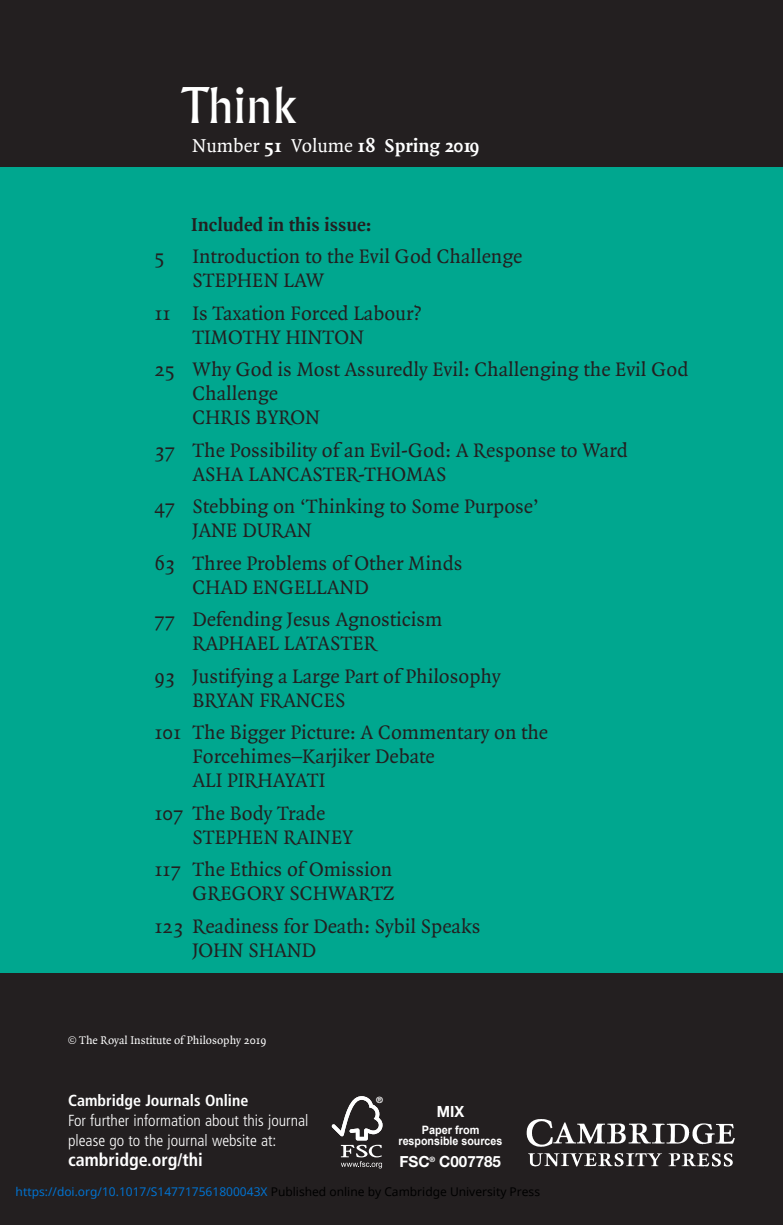
<style>
.page{position:relative;width:783px;height:1225px;background:#fff}
.page>*{position:absolute;margin:0;border:0;box-sizing:border-box;transform-origin:0 0}
.t1{font:48px "Albertus";color:#fff}
.t2{font:21px/24px "Quadraat OT";color:#231f20}
.t3{font:700 20px "Quadraat OT";color:#fff}
.t4{font:700 20px "Quadraat OT";color:#231f20}
.t5{font:700 condensed 18px "Frutiger";color:#fff}
.t6{font:300 condensed 16px/20px "Frutiger";color:#fff}
.t7{font:700 15.4px "Helvetica Neue";color:#fff}
.t8{font:700 15.4px "Helvetica Neue";color:#fff;scale:.95 1}
.t9{font:12px "Noto Sans";color:#0172cf}
.t10{font:12px "Quadraat OT";color:#fff}
.t11{font:700 11.6px/11.6px "Arial";color:#fff;text-align:center;scale:.95 1}
.t12{font:700 8.8px "Helvetica Neue";color:#fff}
.s1{font-weight:400}
.s2{font-weight:700}
.s3{color:#000}
</style>
<div class="page">
<div style="left:0;top:0;width:782px;height:1225px;background:#00a78f"></div>
<div style="left:0;top:0;width:782px;height:166px;background:#231f20"></div>
<div style="left:0;top:973px;width:782px;height:252px;background:#231f20"></div>
<img style="left:526px;top:1119px;width:209px;height:48px">
<svg style="left:331px;top:1096px;width:51px;height:72px"></svg>
<p class="t1" style="left:180px;top:86px;width:119px">Think</p>
<p class="t3" style="left:192px;top:138px;width:289px"><span class="s1">Number</span> 51 <span class="s1">Volume</span> 18 Spring 2019</p>
<p class="t4" style="left:191px;top:216px;width:182px">Included in this issue:</p>
<p class="t2" style="left:154px;top:246px;width:12px">5</p>
<p class="t2" style="left:192px;top:246px;width:331px">Introduction to the Evil God Challenge<br>STEPHEN LAW</p>
<p class="t2" style="left:192px;top:302px;width:230px;text-indent:-38px">11 Is Taxation Forced Labour?<br>TIMOTHY HINTON</p>
<p class="t2" style="left:192px;top:359px;width:497px;text-indent:-38px">25 Why God is Most Assuredly Evil: Challenging the Evil God<br>Challenge<br>CHRIS BYRON</p>
<p class="t2" style="left:192px;top:439px;width:437px;text-indent:-38px">37 The Possibility of an Evil-God: A Response to Ward<br>ASHA LANCASTER-THOMAS</p>
<p class="t2" style="left:192px;top:496px;width:348px;text-indent:-38px">47 Stebbing on ‘Thinking to Some Purpose’<br>JANE DURAN</p>
<p class="t2" style="left:192px;top:552px;width:271px;text-indent:-38px">63 Three Problems of Other Minds<br>CHAD ENGELLAND</p>
<p class="t2" style="left:192px;top:609px;width:251px;text-indent:-38px">77 Defending Jesus Agnosticism<br>RAPHAEL LATASTER</p>
<p class="t2" style="left:192px;top:665px;width:309px;text-indent:-38px">93 Justifying a Large Part of Philosophy<br>BRYAN FRANCES</p>
<p class="t2" style="left:192px;top:722px;width:357px;text-indent:-38px">101 The Bigger Picture: A Commentary on the<br>Forcehimes–Karjiker Debate<br>ALI PIRHAYATI</p>
<p class="t2" style="left:192px;top:802px;width:162px;text-indent:-38px">107 The Body Trade<br>STEPHEN RAINEY</p>
<p class="t2" style="left:154px;top:859px;width:242px;text-align:right">117 The Ethics of Omission<br>GREGORY SCHWARTZ</p>
<p class="t2" style="left:192px;top:915px;width:289px;text-indent:-38px">123 Readiness for Death: Sybil Speaks<br>JOHN SHAND</p>
<p class="t10" style="left:68px;top:1035px;width:200px">© The Royal Institute of Philosophy 2019</p>
<p class="t6" style="left:68px;top:1091px;width:242px"><span class="s2">Cambridge Journals Online<br></span>For further information about this journal please go to the journal website at:</p>
<p class="t5" style="left:68px;top:1152px;width:136px">cambridge.org/thi</p>
<p class="t12" style="left:376px;top:1096px;width:8px">®</p>
<p class="t8" style="left:437px;top:1105px;width:30px">MIX</p>
<p class="t11" style="left:398px;top:1124px;width:111px">Paper from responsible sources</p>
<p class="t7" style="left:399px;top:1156px;width:103px">FSC<sup>®</sup> C007785</p>
<p class="t9" style="left:16px;top:1183px;width:526px">https://doi.org/10.1017/S147717561800043X <span class="s3">Published online by Cambridge University Press</span></p>
</div>
